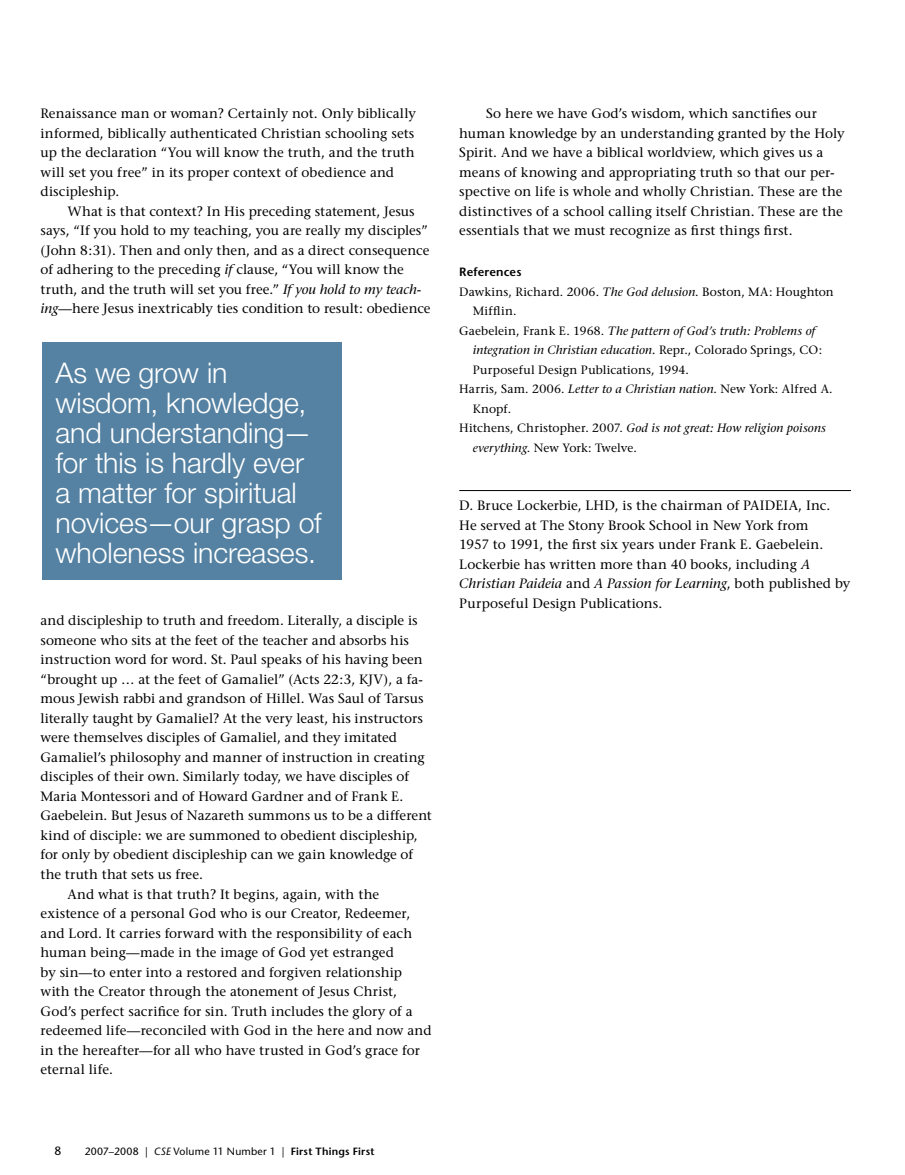
<style>
.page{position:relative;width:905px;height:1175px;background:#fff}
.page>*{position:absolute;margin:0;border:0;box-sizing:border-box;transform-origin:0 0}
.t1{font:300 28.5px/30px "Helvetica Neue";letter-spacing:-.005em;color:#fff}
.t2{font:13.5px/19.5px "Stone Serif";letter-spacing:.005em;color:#000}
.t3{font:12px "Stone Serif";letter-spacing:.01em;color:#000}
.t4{font:italic 12px "Stone Serif";letter-spacing:.01em;color:#000}
.t5{font:600 12px "Stone Sans";letter-spacing:.015em;color:#000}
.t6{font:10.5px "Stone Sans";letter-spacing:.02em;color:#000}
.s1{font-style:italic}
.s2{font-style:normal}
.s3{font-weight:600}
</style>
<div class="page">
<hr style="left:459px;top:490px;width:391px;height:1px;background:#000">
<div style="left:42px;top:343px;width:299px;height:237px;background:#5582a2"></div>
<p class="t2" style="left:40px;top:104px;width:377px">Renaissance man or woman? Certainly not. Only biblically informed, biblically authenticated Christian schooling sets up the declaration “You will know the truth, and the truth will set you free” in its proper context of obedience and discipleship.</p>
<p class="t2" style="left:40px;top:201px;width:391px;text-indent:27px">What is that context? In His preceding statement, Jesus says, “If you hold to my teaching, you are really my disciples” (John 8:31). Then and only then, and as a direct consequence of adhering to the preceding <span class="s1">if</span> clause, “You will know the truth, and the truth will set you free.” <span class="s1">If you hold to my teach&shy;ing</span>—here Jesus inextricably ties condition to result: obedience</p>
<h1 class="t1" style="left:56px;top:357px;width:267px">As we grow in wisdom, knowledge, and understanding— for this is hardly ever a matter for spiritual novices—our grasp of wholeness increases.</h1>
<p class="t2" style="left:40px;top:611px;width:379px">and discipleship to truth and freedom. Literally, a disciple is</p>
<p class="t2" style="left:40px;top:630px;width:370px">someone who sits at the feet of the teacher and absorbs his</p>
<p class="t2" style="left:40px;top:650px;width:384px">instruction word for word. St. Paul speaks of his having been</p>
<p class="t2" style="left:40px;top:669px;width:384px">“brought up … at the feet of Gamaliel” (Acts 22:3, KJV), a fa-</p>
<p class="t2" style="left:40px;top:689px;width:384px">mous Jewish rabbi and grandson of Hillel. Was Saul of Tarsus</p>
<p class="t2" style="left:40px;top:708px;width:384px">literally taught by Gamaliel? At the very least, his instructors</p>
<p class="t2" style="left:40px;top:728px;width:358px">were themselves disciples of Gamaliel, and they imitated</p>
<p class="t2" style="left:40px;top:747px;width:386px">Gamaliel’s philosophy and manner of instruction in creating</p>
<p class="t2" style="left:40px;top:767px;width:370px">disciples of their own. Similarly today, we have disciples of</p>
<p class="t2" style="left:40px;top:786px;width:364px">Maria Montessori and of Howard Gardner and of Frank E.</p>
<p class="t2" style="left:40px;top:806px;width:393px">Gaebelein. But Jesus of Nazareth summons us to be a different</p>
<p class="t2" style="left:40px;top:825px;width:379px">kind of disciple: we are summoned to obedient discipleship,</p>
<p class="t2" style="left:40px;top:845px;width:374px">for only by obedient discipleship can we gain knowledge of</p>
<p class="t2" style="left:40px;top:864px;width:164px">the truth that sets us free.</p>
<p class="t2" style="left:68px;top:884px;width:313px">And what is that truth? It begins, again, with the</p>
<p class="t2" style="left:40px;top:903px;width:371px">existence of a personal God who is our Creator, Redeemer,</p>
<p class="t2" style="left:40px;top:923px;width:373px">and Lord. It carries forward with the responsibility of each</p>
<p class="t2" style="left:40px;top:942px;width:355px">human being—made in the image of God yet estranged</p>
<p class="t2" style="left:40px;top:962px;width:363px">by sin—to enter into a restored and forgiven relationship</p>
<p class="t2" style="left:40px;top:981px;width:358px">with the Creator through the atonement of Jesus Christ,</p>
<p class="t2" style="left:40px;top:1001px;width:373px">God’s perfect sacrifice for sin. Truth includes the glory of a</p>
<p class="t2" style="left:40px;top:1020px;width:392px">redeemed life—reconciled with God in the here and now and</p>
<p class="t2" style="left:40px;top:1040px;width:381px">in the hereafter—for all who have trusted in God’s grace for</p>
<p class="t2" style="left:40px;top:1059px;width:74px">eternal life.</p>
<p class="t2" style="left:459px;top:104px;width:387px;text-indent:27px">So here we have God’s wisdom, which sanctifies our human knowledge by an understanding granted by the Holy Spirit. And we have a biblical worldview, which gives us a means of knowing and appropriating truth so that our per&shy;spective on life is whole and wholly Christian. These are the distinctives of a school calling itself Christian. These are the essentials that we must recognize as first things first.</p>
<p class="t5" style="left:459px;top:265px;width:64px">References</p>
<p class="t3" style="left:459px;top:284px;width:376px">Dawkins, Richard. 2006. <span class="s1">The God delusion</span>. Boston, MA: Houghton</p>
<p class="t3" style="left:472px;top:304px;width:45px">Mifflin.</p>
<p class="t4" style="left:459px;top:324px;width:358px"><span class="s2">Gaebelein, Frank E. 1968.</span> The pattern of God’s truth: Problems of</p>
<p class="t4" style="left:472px;top:343px;width:351px">integration in Christian education. <span class="s2">Repr., Colorado Springs, CO:</span></p>
<p class="t3" style="left:472px;top:362px;width:218px">Purposeful Design Publications, 1994.</p>
<p class="t3" style="left:459px;top:382px;width:375px">Harris, Sam. 2006. <span class="s1">Letter to a Christian nation</span>. New York: Alfred A.</p>
<p class="t3" style="left:472px;top:401px;width:40px">Knopf.</p>
<p class="t4" style="left:459px;top:421px;width:368px"><span class="s2">Hitchens, Christopher. 2007.</span> God is not great: How religion poisons</p>
<p class="t3" style="left:472px;top:440px;width:166px"><span class="s1">everything</span>. New York: Twelve.</p>
<p class="t2" style="left:459px;top:496px;width:393px">D. Bruce Lockerbie, LHD, is the chairman of PAIDEIA, Inc.<br>He served at The Stony Brook School in New York from<br>1957 to 1991, the first six years under Frank E. Gaebelein.<br>Lockerbie has written more than 40 books, including <span class="s1">A Christian Paideia</span> and <span class="s1">A Passion for Learning</span>, both published by Purposeful Design Publications.</p>
<p class="t6" style="left:85px;top:1144px;width:291px">2007–2008 | <span class="s1">CSE</span> Volume 11 Number 1 | <span class="s3">First Things First</span></p>
</div>
